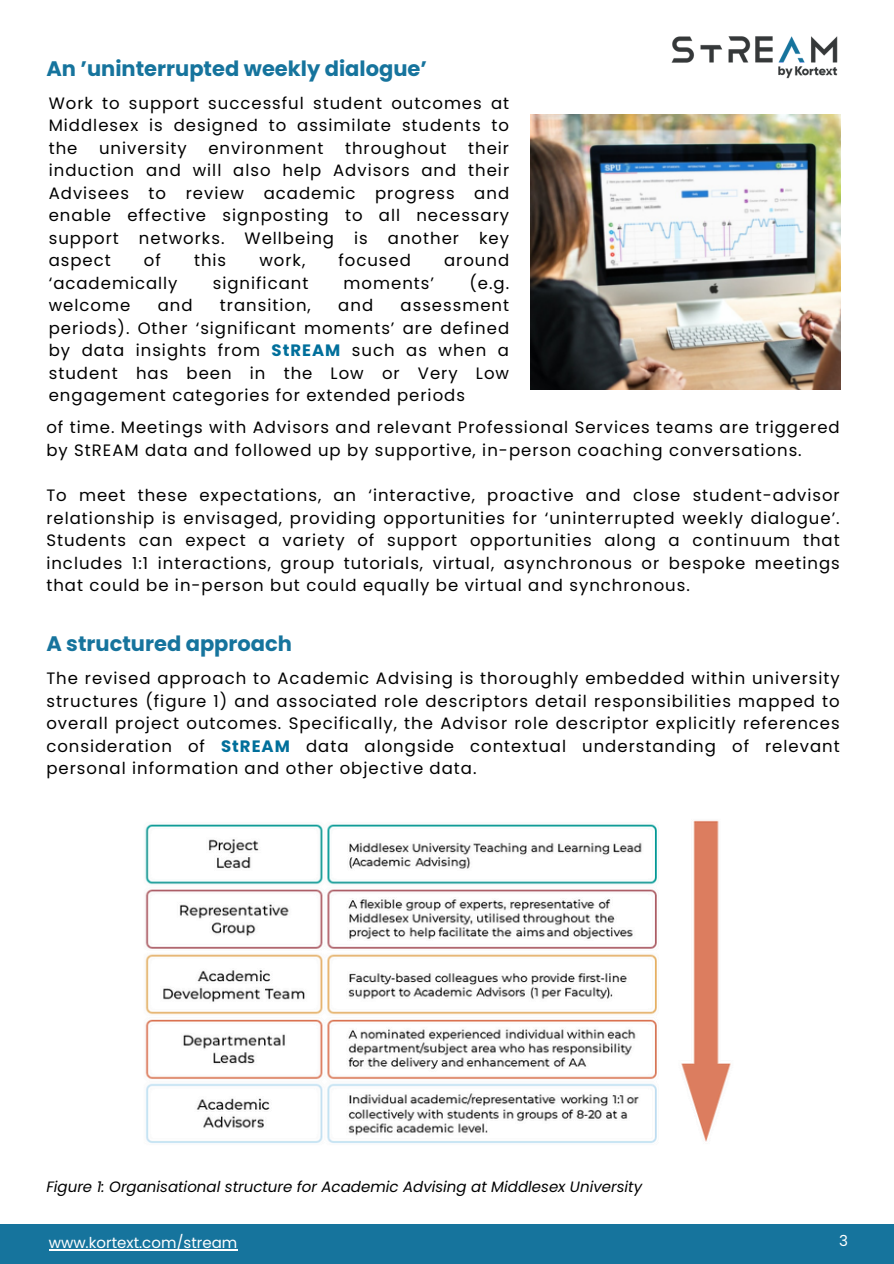
<style>
.page{position:relative;width:894px;height:1264px;background:#fff}
.page>*{position:absolute;margin:0;border:0;box-sizing:border-box;transform-origin:0 0}
.t1{font:700 21px "Poppins";color:#16749d}
.t2{font:16.5px/22.5px "Poppins";letter-spacing:.06em;color:#000;text-align:justify}
.t3{font:15.15px "Poppins";color:#fff}
.t4{font:italic 15px "Poppins";color:#000}
.t5{font:15px "Poppins";color:#fff}
.s1{font-weight:700;color:#006f9b}
</style>
<div class="page">
<div style="left:0;top:1224px;width:893px;height:39px;background:#16749d"></div>
<img style="left:530px;top:114px;width:310px;height:275px">
<img style="left:145px;top:820px;width:586px;height:323px">
<hr style="left:49px;top:1249px;width:188px;height:1px;background:#fff">
<img style="left:671px;top:36px;width:167px;height:43px">
<p class="t1" style="left:46px;top:54px;width:382px">An ’uninterrupted weekly dialogue’</p>
<p class="t2" style="left:49px;top:92px;width:462px">Work to support successful student outcomes at Middlesex is designed to assimilate students to the</p>
<p class="t2" style="left:49px;top:137px;width:462px;text-indent:419px">their induction and will also help Advisors and their Advisees to review academic progress and enable effective signposting to all necessary support networks. Wellbeing is another key aspect</p>
<p class="t2" style="left:99px;top:137px;width:89px">university</p>
<p class="t2" style="left:208px;top:137px;width:116px">environment</p>
<p class="t2" style="left:345px;top:137px;width:103px">throughout</p>
<p class="t2" style="left:144px;top:249px;width:18px">of</p>
<p class="t2" style="left:194px;top:249px;width:34px">this</p>
<p class="t2" style="left:259px;top:249px;width:47px">work,</p>
<p class="t2" style="left:338px;top:249px;width:74px">focused</p>
<p class="t2" style="left:444px;top:249px;width:67px">around</p>
<p class="t2" style="left:49px;top:272px;width:130px">‘academically</p>
<p class="t2" style="left:213px;top:272px;width:97px">significant</p>
<p class="t2" style="left:343px;top:272px;width:92px">moments’</p>
<p class="t2" style="left:469px;top:272px;width:41px">(e.g.</p>
<p class="t2" style="left:49px;top:294px;width:83px">welcome</p>
<p class="t2" style="left:158px;top:294px;width:36px">and</p>
<p class="t2" style="left:220px;top:294px;width:92px">transition,</p>
<p class="t2" style="left:338px;top:294px;width:36px">and</p>
<p class="t2" style="left:49px;top:294px;width:462px;text-indent:352px">assessment periods). Other ‘significant moments’ are defined by data insights from <span class="s1">StREAM</span> such as when a student has been in the Low or Very Low engagement categories for extended periods</p>
<p class="t2" style="left:46px;top:416px;width:794px">of time. Meetings with Advisors and relevant Professional Services teams are triggered by StREAM data and followed up by supportive, in-person coaching conversations.</p>
<h1 class="t2" style="left:46px;top:484px;width:794px">To meet these expectations, an ‘interactive, proactive and close student-advisor relationship is envisaged, providing opportunities for ‘uninterrupted weekly dialogue’.</h1>
<p class="t2" style="left:46px;top:529px;width:794px">Students can expect a variety of support opportunities along a continuum that includes 1:1 interactions, group tutorials, virtual, asynchronous or bespoke meetings that could be in-person but could equally be virtual and synchronous.</p>
<p class="t1" style="left:46px;top:629px;width:247px">A structured approach</p>
<p class="t2" style="left:46px;top:667px;width:794px">The revised approach to Academic Advising is thoroughly embedded within university structures (figure 1) and associated role descriptors detail responsibilities mapped to overall project outcomes. Specifically, the Advisor role descriptor explicitly references consideration of <span class="s1">StREAM</span> data alongside contextual understanding of relevant personal information and other objective data.</p>
<p class="t4" style="left:46px;top:1175px;width:597px">Figure 1: Organisational structure for Academic Advising at Middlesex University</p>
<p class="t5" style="left:49px;top:1232px;width:190px">www.kortext.com/stream</p>
<p class="t3" style="left:839px;top:1229px;width:10px">3</p>
</div>
